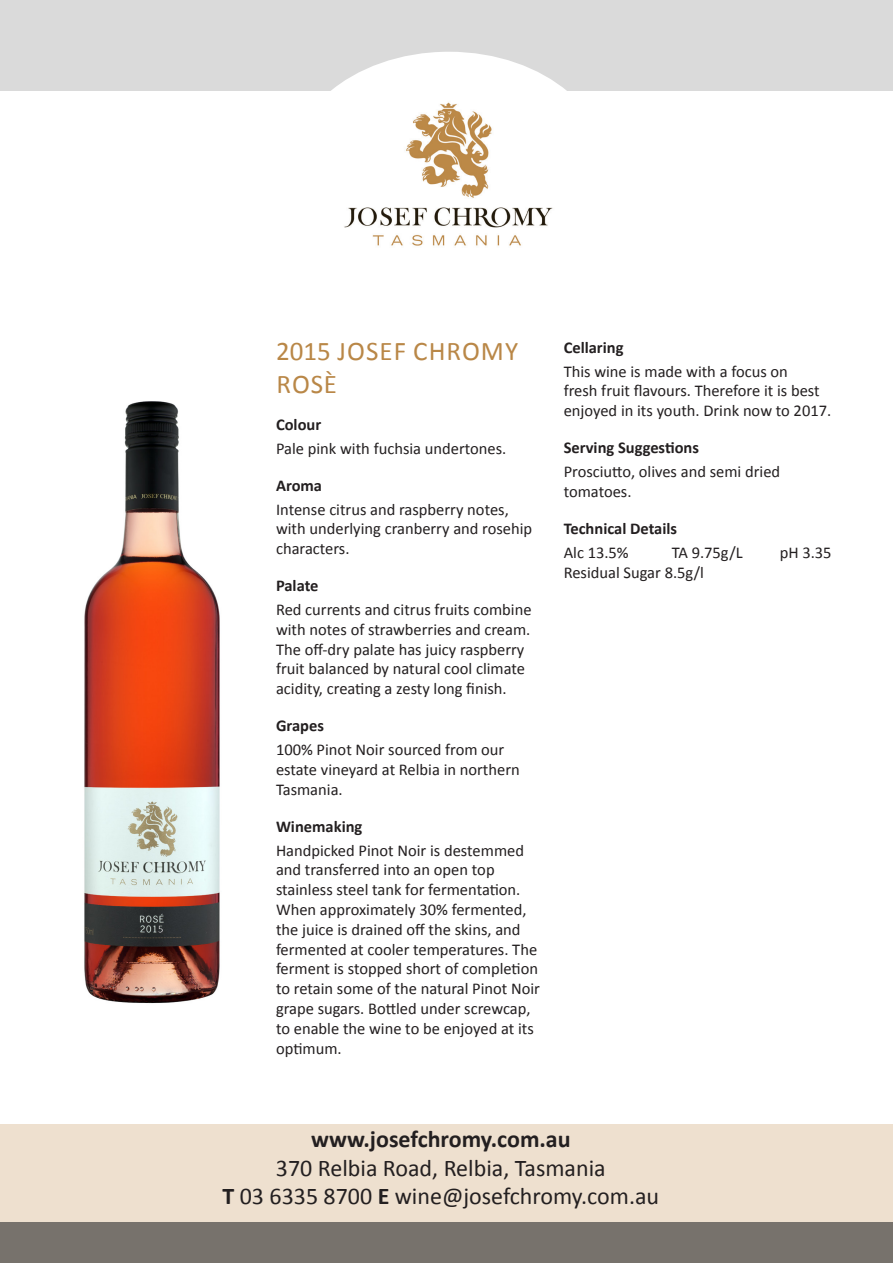
<style>
.page{position:relative;width:893px;height:1263px;background:#fff}
.page>*{position:absolute;margin:0;border:0;box-sizing:border-box;transform-origin:0 0}
.tasting_note_main_he{font:27px/32.4px "Calibri";letter-spacing:.04em;color:#b98747}
.t1{font:24px "Calibri";color:#231f20}
.t2{font:700 24px "Calibri";color:#231f20}
.tasting_note_body_te{font:16.5px/19.8px "Calibri";color:#231f20}
.tasting_note_heading{font:700 16.5px "Calibri";color:#231f20}
.s1{font-weight:700}
</style>
<div class="page">
<div style="left:1px;top:1px;width:892px;height:90px;background:#dadada"></div>
<svg style="left:331px;top:52px;width:236px;height:39px"></svg>
<img style="left:344px;top:102px;width:209px;height:144px">
<div style="left:1px;top:1222px;width:892px;height:41px;background:#77726c"></div>
<div style="left:1px;top:1124px;width:892px;height:98px;background:#eee0cf"></div>
<img style="left:84px;top:401px;width:136px;height:603px">
<p class="tasting_note_main_he" style="left:276px;top:335px;width:244px">2015 JOSEF CHROMY<br>ROSÈ</p>
<p class="tasting_note_heading" style="left:276px;top:412px;width:47px">Colour</p>
<p class="tasting_note_body_te" style="left:276px;top:438px;width:232px">Pale pink with fuchsia undertones.</p>
<p class="tasting_note_heading" style="left:276px;top:473px;width:48px">Aroma</p>
<p class="tasting_note_body_te" style="left:276px;top:499px;width:258px">Intense citrus and raspberry notes, with underlying cranberry and rosehip characters.</p>
<p class="tasting_note_heading" style="left:276px;top:574px;width:44px">Palate</p>
<p class="tasting_note_body_te" style="left:276px;top:599px;width:257px">Red currents and citrus fruits combine with notes of strawberries and cream.<br>The off-dry palate has juicy raspberry fruit balanced by natural cool climate acidity, creating a zesty long finish.</p>
<p class="tasting_note_heading" style="left:276px;top:714px;width:49px">Grapes</p>
<p class="tasting_note_body_te" style="left:276px;top:739px;width:245px">100% Pinot Noir sourced from our estate vineyard at Relbia in northern<br>Tasmania.</p>
<p class="tasting_note_heading" style="left:276px;top:814px;width:88px">Winemaking</p>
<p class="tasting_note_body_te" style="left:276px;top:840px;width:266px">Handpicked Pinot Noir is destemmed and transferred into an open top stainless steel tank for fermentation.<br>When approximately 30% fermented, the juice is drained off the skins, and fermented at cooler temperatures. The ferment is stopped short of completion to retain some of the natural Pinot Noir grape sugars. Bottled under screwcap, to enable the wine to be enjoyed at its optimum.</p>
<p class="tasting_note_heading" style="left:564px;top:335px;width:61px">Cellaring</p>
<p class="tasting_note_body_te" style="left:564px;top:361px;width:269px">This wine is made with a focus on<br>fresh fruit flavours. Therefore it is best enjoyed in its youth. Drink now to 2017.</p>
<p class="tasting_note_heading" style="left:564px;top:436px;width:137px">Serving Suggestions</p>
<p class="tasting_note_body_te" style="left:564px;top:461px;width:218px">Prosciutto, olives and semi dried tomatoes.</p>
<p class="tasting_note_heading" style="left:564px;top:517px;width:115px">Technical Details</p>
<p class="tasting_note_body_te" style="left:564px;top:542px;width:67px">Alc 13.5%</p>
<p class="tasting_note_body_te" style="left:672px;top:542px;width:72px">TA 9.75g/L</p>
<p class="tasting_note_body_te" style="left:780px;top:542px;width:53px">pH 3.35</p>
<p class="tasting_note_body_te" style="left:564px;top:562px;width:142px">Residual Sugar 8.5g/l</p>
<p class="t2" style="left:311px;top:1122px;width:261px">www.josefchromy.com.au</p>
<p class="t1" style="left:276px;top:1151px;width:331px">370 Relbia Road, Relbia, Tasmania</p>
<p class="t1" style="left:222px;top:1180px;width:438px"><span class="s1">T</span> 03 6335 8700 <span class="s1">E</span> wine@josefchromy.com.au</p>
</div>
